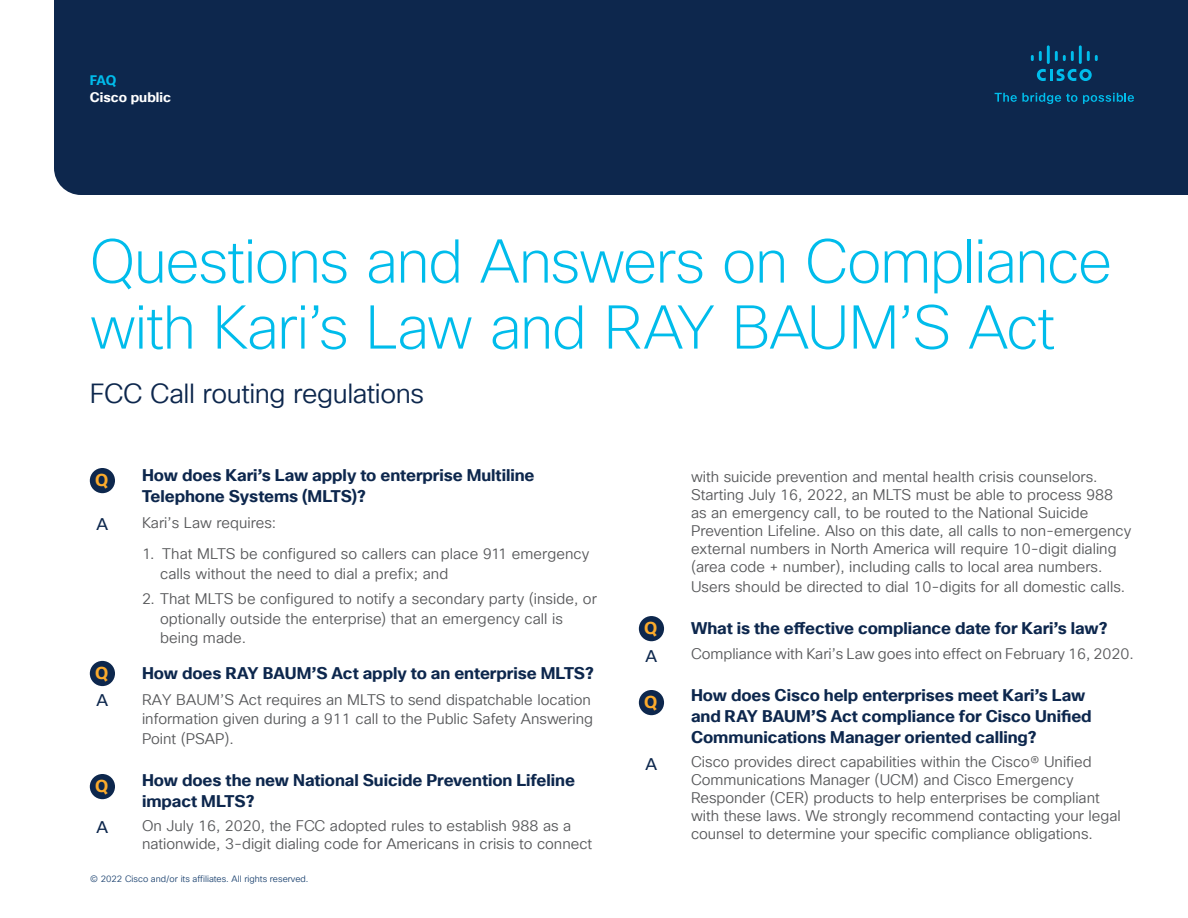
<style>
.page{position:relative;width:1188px;height:918px;background:#fff}
.page>*{position:absolute;margin:0;border:0;box-sizing:border-box;transform-origin:0 0}
.Title_Headline{font:200 60px/66px "Cisco Sans TT";letter-spacing:-.025em;color:#00bceb}
.Title_Subhead{font:27px "Cisco Sans TT Light";letter-spacing:-.015em;color:#0d274d}
.Subhead2_Orange{font:700 16.8px "Cisco Sans TT";color:#fbab2c}
.Subhead3_Midnight_bl{font:700 16.5px/21px "Cisco Sans TT";letter-spacing:-.005em;color:#0d274d}
.Subhead2_Orange-2{font:16.5px "Cisco Sans TT";color:#0d274d}
.Body{font:15px/18px "Cisco Sans TT Light";color:#57585a}
.Confidentiality{font:700 13.5px "Cisco Sans TT";color:#fff}
.Doc_Type{font:700 13.5px "Cisco Sans TT";color:#00bceb}
.Footer_-_midnight_bl{font:9px "Cisco Sans TT Light";color:#1e4471}
</style>
<div class="page">
<div style="left:54px;top:0;width:1134px;height:195px;background:#0d274d"></div>
<svg style="left:995px;top:93px;width:140px;height:11px;background:#095179"></svg>
<svg style="left:1037px;top:69px;width:56px;height:12px"></svg>
<svg style="left:1031px;top:51px;width:12px;height:10px"></svg>
<hr style="left:1047px;top:45px;width:3px;height:19px;background:#00bdeb">
<svg style="left:1055px;top:51px;width:20px;height:10px"></svg>
<hr style="left:1079px;top:45px;width:3px;height:19px;background:#00bdeb">
<svg style="left:1087px;top:51px;width:12px;height:10px"></svg>
<div style="left:90px;top:468px;width:25px;height:25px;background:#0d274d;border-radius:50%"></div>
<div style="left:90px;top:661px;width:25px;height:25px;background:#0d274d;border-radius:50%"></div>
<div style="left:90px;top:774px;width:25px;height:25px;background:#0d274d;border-radius:50%"></div>
<div style="left:639px;top:616px;width:25px;height:25px;background:#0d274d;border-radius:50%"></div>
<div style="left:639px;top:690px;width:25px;height:25px;background:#0d274d;border-radius:50%"></div>
<p class="Doc_Type" style="left:90px;top:71px;width:28px">FAQ</p>
<p class="Confidentiality" style="left:90px;top:88px;width:83px">Cisco public</p>
<p class="Title_Headline" style="left:90px;top:230px;width:1024px">Questions and Answers on Compliance with Kari’s Law and RAY BAUM’S Act</p>
<p class="Title_Subhead" style="left:90px;top:376px;width:336px">FCC Call routing regulations</p>
<p class="Subhead2_Orange" style="left:95px;top:469px;width:15px">Q</p>
<p class="Subhead2_Orange-2" style="left:97px;top:514px;width:13px">A</p>
<p class="Subhead2_Orange" style="left:95px;top:662px;width:15px">Q</p>
<p class="Subhead2_Orange-2" style="left:97px;top:690px;width:13px">A</p>
<p class="Subhead2_Orange" style="left:95px;top:775px;width:15px">Q</p>
<p class="Subhead2_Orange-2" style="left:97px;top:817px;width:13px">A</p>
<p class="Subhead3_Midnight_bl" style="left:142px;top:465px;width:394px">How does Kari’s Law apply to enterprise Multiline<br>Telephone Systems (MLTS)?</p>
<p class="Body" style="left:142px;top:514px;width:136px">Kari’s Law requires:</p>
<p class="Body" style="left:160px;top:544px;width:431px;line-height:19.5px;text-indent:-18px">1. That MLTS be configured so callers can place 911 emergency calls without the need to dial a prefix; and</p>
<p class="Body" style="left:160px;top:589px;width:438px;line-height:19.5px;text-indent:-18px">2. That MLTS be configured to notify a secondary party (inside, or optionally outside the enterprise) that an emergency call is being made.</p>
<p class="Subhead3_Midnight_bl" style="left:142px;top:663px;width:453px">How does RAY BAUM’S Act apply to an enterprise MLTS?</p>
<p class="Body" style="left:142px;top:690px;width:453px;line-height:19.5px">RAY BAUM’S Act requires an MLTS to send dispatchable location information given during a 911 call to the Public Safety Answering<br>Point (PSAP).</p>
<p class="Subhead3_Midnight_bl" style="left:142px;top:770px;width:434px">How does the new National Suicide Prevention Lifeline impact MLTS?</p>
<p class="Body" style="left:142px;top:817px;width:452px">On July 16, 2020, the FCC adopted rules to establish 988 as a nationwide, 3-digit dialing code for Americans in crisis to connect</p>
<p class="Footer_-_midnight_bl" style="left:90px;top:873px;width:220px">© 2022 Cisco and/or its affiliates. All rights reserved.</p>
<p class="Subhead2_Orange" style="left:644px;top:617px;width:15px">Q</p>
<p class="Subhead2_Orange-2" style="left:646px;top:645px;width:13px">A</p>
<p class="Subhead2_Orange" style="left:644px;top:691px;width:15px">Q</p>
<p class="Subhead2_Orange-2" style="left:646px;top:753px;width:13px">A</p>
<p class="Body" style="left:691px;top:469px;width:442px">with suicide prevention and mental health crisis counselors.<br>Starting July 16, 2022, an MLTS must be able to process 988 as an emergency call, to be routed to the National Suicide Prevention Lifeline. Also on this date, all calls to non-emergency external numbers in North America will require 10-digit dialing (area code + number), including calls to local area numbers.</p>
<p class="Body" style="left:691px;top:578px;width:436px">Users should be directed to dial 10-digits for all domestic calls.</p>
<p class="Subhead3_Midnight_bl" style="left:691px;top:618px;width:418px">What is the effective compliance date for Kari’s law?</p>
<p class="Body" style="left:691px;top:646px;width:444px">Compliance with Kari’s Law goes into effect on February 16, 2020.</p>
<p class="Subhead3_Midnight_bl" style="left:691px;top:685px;width:402px">How does Cisco help enterprises meet Kari’s Law and RAY BAUM’S Act compliance for Cisco Unified<br>Communications Manager oriented calling?</p>
<p class="Body" style="left:691px;top:754px;width:431px">Cisco provides direct capabilities within the Cisco® Unified Communications Manager (UCM) and Cisco Emergency Responder (CER) products to help enterprises be compliant with these laws. We strongly recommend contacting your legal counsel to determine your specific compliance obligations.</p>
</div>
